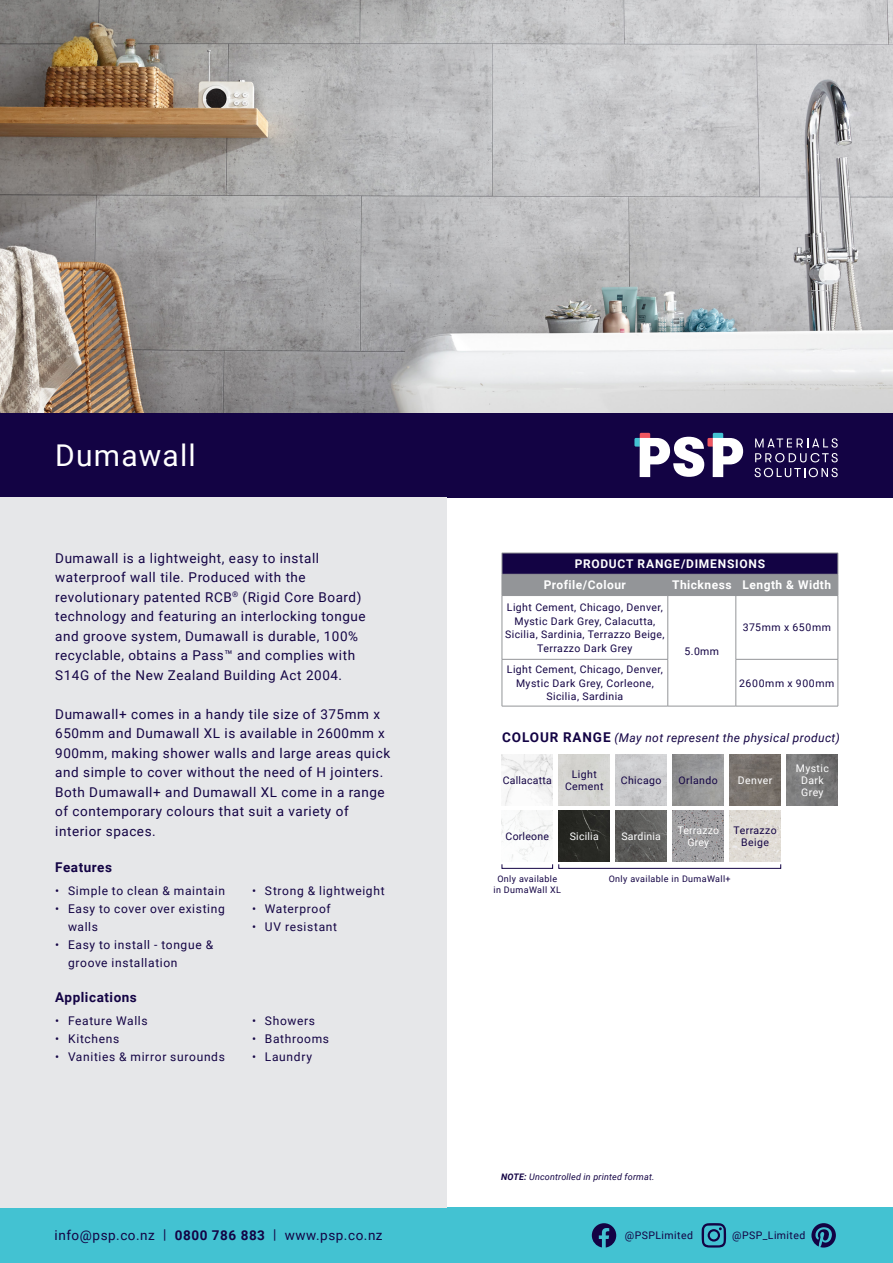
<style>
.page{position:relative;width:893px;height:1263px;background:#fff}
.page>*{position:absolute;margin:0;border:0;box-sizing:border-box;transform-origin:0 0}
.t1{font:30px "Roboto";letter-spacing:.04em;color:#fff}
.t2{font:13.5px/19.5px "Roboto";letter-spacing:.04em;color:#130344}
.t3{font:700 13.5px "Roboto";letter-spacing:.04em;color:#130344}
.t4{font:12px/18px "Roboto";letter-spacing:.055em;color:#130344}
.t5{font:italic 12px "Roboto";letter-spacing:.03em;color:#130344}
.t6{font:700 12px "Roboto";letter-spacing:.04em;color:#fff}
.t7{font:700 12px "Roboto";letter-spacing:.06em;color:#fff}
.t8{font:10.5px/13.5px "Roboto";letter-spacing:.04em;color:#130344;text-align:center}
.t9{font:10.5px "Roboto";letter-spacing:.02em;color:#fff}
.t10{font:10.5px "Roboto";letter-spacing:.02em;color:#130344}
.t11{font:10.5px "Roboto";letter-spacing:.06em;color:#130344}
.t12{font:9px "Roboto";letter-spacing:.04em;color:#130344}
.t13{font:italic 9px "Roboto";letter-spacing:.02em;color:#130344}
.s1{font-weight:700;font-style:normal;font-size:13.5px}
.s2{font-weight:700}
</style>
<div class="page">
<div style="left:0;top:412px;width:893px;height:85px;background:#130344"></div>
<div style="left:0;top:1208px;width:893px;height:55px;background:#43c2d2"></div>
<svg style="left:755px;top:438px;width:83px;height:24px"></svg>
<svg style="left:755px;top:468px;width:83px;height:9px"></svg>
<svg style="left:634px;top:433px;width:109px;height:44px"></svg>
<svg style="left:811px;top:1223px;width:25px;height:24px"></svg>
<svg style="left:592px;top:1223px;width:24px;height:24px"></svg>
<svg style="left:702px;top:1223px;width:24px;height:24px"></svg>
<div style="left:0;top:497px;width:446px;height:711px;background:#e6e7e9"></div>
<img style="left:502px;top:755px;width:51px;height:51px">
<img style="left:616px;top:755px;width:51px;height:51px">
<img style="left:730px;top:755px;width:51px;height:51px">
<div style="left:559px;top:810px;width:51px;height:51px;background:#282924"></div>
<img style="left:673px;top:810px;width:51px;height:51px">
<img style="left:673px;top:755px;width:51px;height:51px">
<img style="left:502px;top:810px;width:51px;height:51px">
<img style="left:787px;top:755px;width:51px;height:51px">
<img style="left:616px;top:810px;width:51px;height:51px">
<img style="left:730px;top:810px;width:51px;height:51px">
<img style="left:0;top:0;width:893px;height:412px">
<svg style="left:502px;top:553px;width:337px;height:42px;background:#554e6f"></svg>
<hr style="left:502px;top:595px;width:166px;height:1px;background:#939598">
<hr style="left:502px;top:596px;width:1px;height:63px;background:#939598">
<hr style="left:502px;top:659px;width:166px;height:1px;background:#939598">
<hr style="left:502px;top:659px;width:1px;height:47px;background:#939598">
<hr style="left:502px;top:706px;width:166px;height:1px;background:#939598">
<hr style="left:668px;top:595px;width:68px;height:1px;background:#939598">
<hr style="left:667px;top:596px;width:1px;height:63px;background:#939598">
<hr style="left:667px;top:659px;width:1px;height:47px;background:#939598">
<hr style="left:668px;top:706px;width:68px;height:1px;background:#939598">
<hr style="left:736px;top:595px;width:102px;height:1px;background:#939598">
<hr style="left:736px;top:596px;width:1px;height:63px;background:#939598">
<hr style="left:838px;top:596px;width:1px;height:63px;background:#939598">
<hr style="left:736px;top:659px;width:102px;height:1px;background:#939598">
<hr style="left:736px;top:659px;width:1px;height:47px;background:#939598">
<hr style="left:838px;top:659px;width:1px;height:47px;background:#939598">
<hr style="left:736px;top:706px;width:102px;height:1px;background:#939598">
<p class="t1" style="left:55px;top:435px;width:142px">Dumawall</p>
<p class="t2" style="left:55px;top:548px;width:312px">Dumawall is a lightweight, easy to install waterproof wall tile. Produced with the revolutionary patented RCB<sup>®</sup> (Rigid Core Board) technology and featuring an interlocking tongue and groove system, Dumawall is durable, 100% recyclable, obtains a Pass™ and complies with S14G of the New Zealand Building Act 2004.</p>
<p class="t2" style="left:55px;top:704px;width:336px">Dumawall+ comes in a handy tile size of 375mm x 650mm and Dumawall XL is available in 2600mm x 900mm, making shower walls and large areas quick and simple to cover without the need of H jointers.</p>
<p class="t2" style="left:55px;top:782px;width:331px">Both Dumawall+ and Dumawall XL come in a range of contemporary colours that suit a variety of interior spaces.</p>
<p class="t3" style="left:55px;top:857px;width:58px">Features</p>
<p class="t4" style="left:252px;top:881px;width:134px">• Strong &amp; lightweight</p>
<p class="t4" style="left:252px;top:899px;width:80px">• Waterproof</p>
<p class="t4" style="left:252px;top:917px;width:87px">• UV resistant</p>
<p class="t4" style="left:55px;top:881px;width:171px">• Simple to clean &amp; maintain</p>
<p class="t4" style="left:68px;top:899px;width:158px;text-indent:-13px">• Easy to cover over existing walls</p>
<p class="t4" style="left:68px;top:935px;width:147px;text-indent:-13px">• Easy to install - tongue &amp; groove installation</p>
<p class="t3" style="left:55px;top:988px;width:83px">Applications</p>
<p class="t4" style="left:55px;top:1011px;width:94px">• Feature Walls</p>
<p class="t4" style="left:55px;top:1029px;width:66px">• Kitchens</p>
<p class="t4" style="left:55px;top:1047px;width:171px">• Vanities &amp; mirror surounds</p>
<p class="t4" style="left:252px;top:1011px;width:64px">• Showers</p>
<p class="t4" style="left:252px;top:1029px;width:79px">• Bathrooms</p>
<p class="t4" style="left:252px;top:1047px;width:62px">• Laundry</p>
<p class="t7" style="left:575px;top:555px;width:192px">PRODUCT RANGE/DIMENSIONS</p>
<p class="t6" style="left:544px;top:577px;width:84px">Profile/Colour</p>
<p class="t6" style="left:672px;top:577px;width:61px">Thickness</p>
<p class="t6" style="left:742px;top:577px;width:90px">Length &amp; Width</p>
<p class="t8" style="left:505px;top:600px;width:161px">Light Cement, Chicago, Denver,<br>Mystic Dark Grey, Calacutta,<br>Sicilia, Sardinia, Terrazzo Beige,<br>Terrazzo Dark Grey</p>
<p class="t8" style="left:743px;top:620px;width:90px">375mm x 650mm</p>
<p class="t8" style="left:684px;top:644px;width:36px">5.0mm</p>
<p class="t8" style="left:507px;top:662px;width:157px">Light Cement, Chicago, Denver,<br>Mystic Dark Grey, Corleone,<br>Sicilia, Sardinia</p>
<p class="t11" style="left:739px;top:675px;width:97px">2600mm x 900mm</p>
<p class="t5" style="left:502px;top:729px;width:339px"><span class="s1">COLOUR RANGE</span> (May not represent the physical product)</p>
<p class="t10" style="left:503px;top:773px;width:51px">Callacatta</p>
<p class="t9" style="left:796px;top:761px;width:35px">Mystic</p>
<p class="t9" style="left:801px;top:773px;width:24px">Dark</p>
<p class="t9" style="left:801px;top:785px;width:24px">Grey</p>
<p class="t8" style="left:572px;top:767px;width:26px">Light</p>
<p class="t8" style="left:565px;top:779px;width:40px">Cement</p>
<p class="t8" style="left:621px;top:773px;width:42px">Chicago</p>
<p class="t8" style="left:679px;top:773px;width:41px">Orlando</p>
<p class="t9" style="left:738px;top:773px;width:36px">Denver</p>
<p class="t10" style="left:506px;top:829px;width:45px">Corleone</p>
<p class="t9" style="left:570px;top:829px;width:30px">Sicilia</p>
<p class="t9" style="left:622px;top:829px;width:41px">Sardinia</p>
<p class="t9" style="left:677px;top:822px;width:43px">Terrazzo</p>
<p class="t9" style="left:687px;top:835px;width:23px">Grey</p>
<p class="t8" style="left:734px;top:823px;width:45px">Terrazzo</p>
<p class="t8" style="left:741px;top:835px;width:29px">Beige</p>
<p class="t12" style="left:497px;top:873px;width:61px">Only available</p>
<p class="t12" style="left:609px;top:873px;width:123px">Only available in DumaWall+</p>
<p class="t12" style="left:493px;top:883px;width:69px">in DumaWall XL</p>
<p class="t13" style="left:501px;top:1171px;width:155px"><span class="s2">NOTE:</span> Uncontrolled in printed format.</p>
<p class="t2" style="left:55px;top:1225px;width:330px">info@psp.co.nz | <span class="s2">0800 786 883</span> | www.psp.co.nz</p>
<p class="t8" style="left:625px;top:1228px;width:69px">@PSPLimited</p>
<p class="t8" style="left:732px;top:1228px;width:75px">@PSP_Limited</p>
</div>
